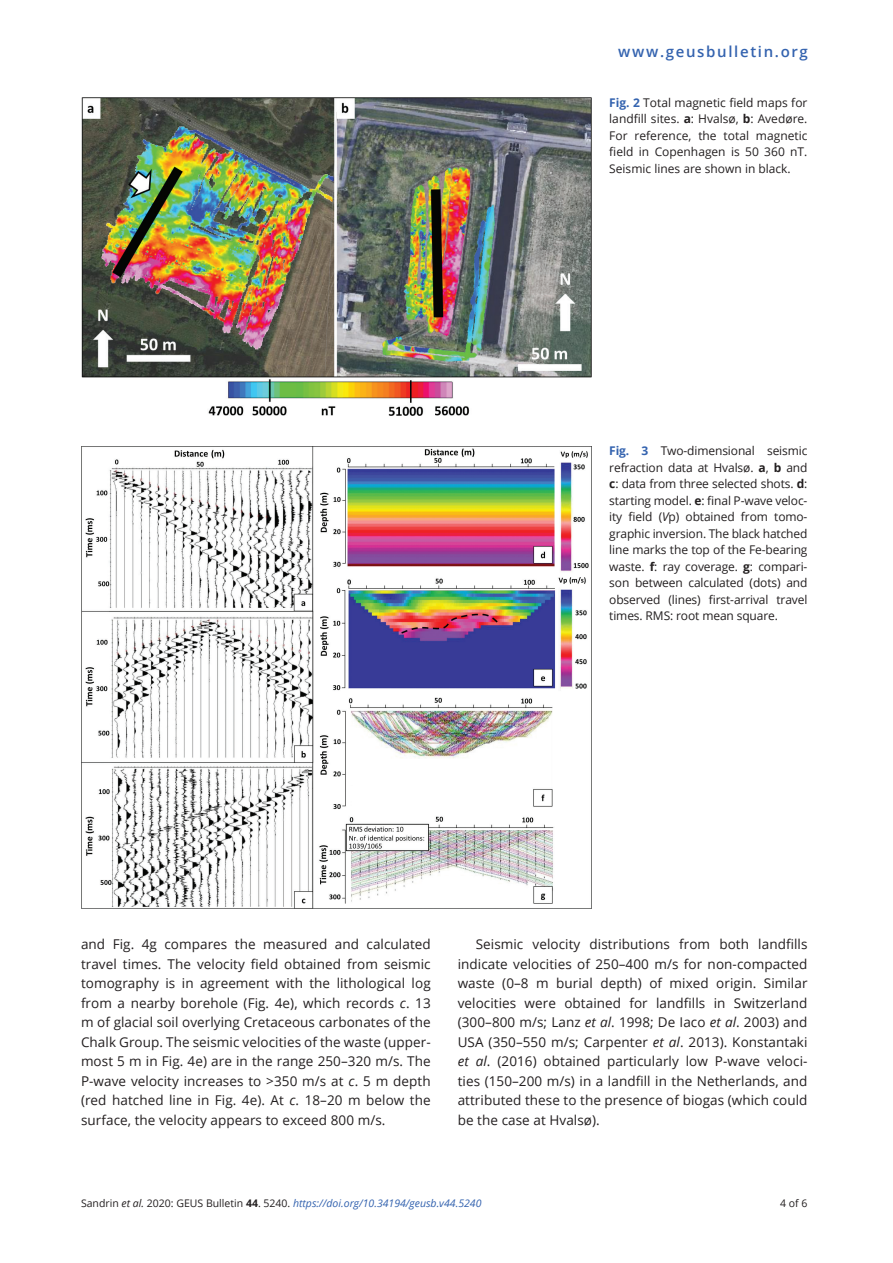
<style>
.page{position:relative;width:893px;height:1263px;background:#fff}
.page>*{position:absolute;margin:0;border:0;box-sizing:border-box;transform-origin:0 0}
.t1{font:600 15px "Open Sans";letter-spacing:.11em;color:#3463af}
.TXI{font:13.5px/19.5px "Open Sans";letter-spacing:.005em;color:#231f20;text-align:justify}
.FC{font:12px/16.5px "Open Sans";letter-spacing:-.005em;color:#231f20;text-align:justify}
.t2{font:italic 10.5px "Open Sans";color:#3463af}
.t3{font:10.5px "Open Sans";color:#231f20}
.s1{font-weight:700;color:#3463af}
.s2{font-weight:700}
.s3{font-style:italic}
.s4{font-style:normal;color:#231f20}
.s5{color:#231f20}
.s6{font-weight:700;font-style:normal;color:#231f20}
</style>
<div class="page">
<img style="left:81px;top:98px;width:510px;height:318px">
<img style="left:81px;top:446px;width:510px;height:462px">
<p class="t1" style="left:618px;top:41px;width:191px">www.geusbulletin.org</p>
<p class="FC" style="left:609px;top:94px;width:200px"><span class="s1">Fig. 2</span> Total magnetic field maps for landfill sites. <span class="s2">a</span>: Hvalsø, <span class="s2">b</span>: Avedøre.<br>For reference, the total magnetic field in Copenhagen is 50 360 nT.<br>Seismic lines are shown in black.</p>
<p class="FC" style="left:609px;top:442px;width:200px"><span class="s1">Fig. 3</span> Two-dimensional seismic refraction data at Hvalsø. <span class="s2">a</span>, <span class="s2">b</span> and <span class="s2">c</span>: data from three selected shots. <span class="s2">d</span>: starting model. <span class="s2">e</span>: final P-wave veloc&shy;ity field (<span class="s3">V</span>p) obtained from tomo&shy;graphic inversion. The black hatched line marks the top of the Fe-bearing waste. <span class="s2">f</span>: ray coverage. <span class="s2">g</span>: compari&shy;son between calculated (dots) and observed (lines) first-arrival travel times. RMS: root mean square.</p>
<p class="TXI" style="left:81px;top:934px;width:351px">and Fig. 4g compares the measured and calculated travel times. The velocity field obtained from seismic tomography is in agreement with the lithological log from a nearby borehole (Fig. 4e), which records <span class="s3">c</span>. 13 m of glacial soil overlying Cretaceous carbonates of the Chalk Group. The seismic velocities of the waste (upper&shy;most 5 m in Fig. 4e) are in the range 250–320 m/s. The P-wave velocity increases to &gt;350 m/s at <span class="s3">c</span>. 5 m depth (red hatched line in Fig. 4e). At <span class="s3">c</span>. 18–20 m below the surface, the velocity appears to exceed 800 m/s.</p>
<p class="TXI" style="left:458px;top:934px;width:351px;text-indent:18px">Seismic velocity distributions from both landfills indicate velocities of 250–400 m/s for non-compacted waste (0–8 m burial depth) of mixed origin. Similar velocities were obtained for landfills in Switzerland (300–800 m/s; Lanz <span class="s3">et al</span>. 1998; De Iaco <span class="s3">et al</span>. 2003) and USA (350–550 m/s; Carpenter <span class="s3">et al</span>. 2013). Konstantaki <span class="s3">et al</span>. (2016) obtained particularly low P-wave veloci&shy;ties (150–200 m/s) in a landfill in the Netherlands, and attributed these to the presence of biogas (which could be the case at Hvalsø).</p>
<p class="t2" style="left:81px;top:1196px;width:402px"><span class="s4">Sandrin</span> <span class="s5">et al.</span> <span class="s4">2020: GEUS Bulletin</span> <span class="s6">44</span><span class="s4">. 5240.</span> https://doi.org/10.34194/geusb.v44.5240</p>
<p class="t3" style="left:780px;top:1196px;width:29px">4 of 6</p>
</div>
